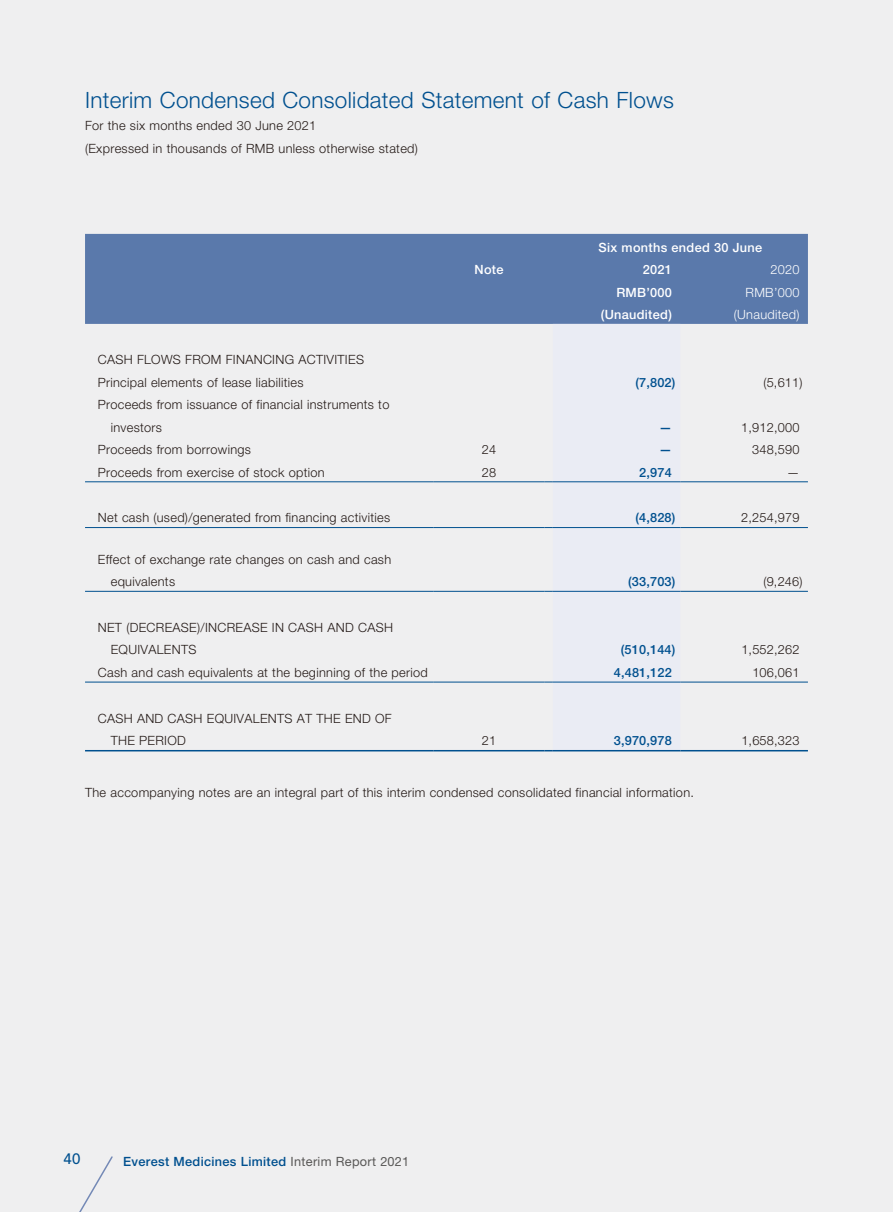
<style>
.page{position:relative;width:893px;height:1212px;background:#efeff0}
.page>*{position:absolute;margin:0;border:0;box-sizing:border-box;transform-origin:0 0}
.t1{font:300 22.5px "Helvetica Neue";letter-spacing:.015em;color:#00508f}
.t2{font:500 15px "Avenir";color:#00508f}
.t3{font:300 12.75px/22.5px "Helvetica Neue";letter-spacing:.025em;color:#231916}
.t4{font:500 12.75px "Helvetica Neue";letter-spacing:.015em;color:#00508f}
.t5{font:500 12.75px "Helvetica Neue";letter-spacing:.025em;color:#fff}
.t6{font:300 12.75px "Helvetica Neue";letter-spacing:.025em;color:#fff}
.s1{font-weight:400;color:#595857}
</style>
<div class="page">
<svg style="left:79px;top:1156px;width:34px;height:56px"></svg>
<div style="left:85px;top:234px;width:723px;height:90px;background:#5a79ab"></div>
<svg style="left:553px;top:482px;width:127px;height:268px"></svg>
<hr style="left:85px;top:750px;width:349px;height:1px;background:#00508f">
<hr style="left:434px;top:750px;width:110px;height:1px;background:#00508f">
<hr style="left:553px;top:750px;width:127px;height:1px;background:#00508f">
<hr style="left:680px;top:750px;width:128px;height:1px;background:#00508f">
<hr style="left:85px;top:682px;width:349px;height:1px;background:#00508f">
<hr style="left:434px;top:682px;width:110px;height:1px;background:#00508f">
<hr style="left:553px;top:682px;width:127px;height:1px;background:#00508f">
<hr style="left:680px;top:682px;width:128px;height:1px;background:#00508f">
<hr style="left:85px;top:527px;width:349px;height:1px;background:#00508f">
<hr style="left:434px;top:527px;width:110px;height:1px;background:#00508f">
<hr style="left:553px;top:527px;width:127px;height:1px;background:#00508f">
<hr style="left:680px;top:527px;width:128px;height:1px;background:#00508f">
<hr style="left:85px;top:591px;width:349px;height:1px;background:#00508f">
<hr style="left:434px;top:591px;width:110px;height:1px;background:#00508f">
<hr style="left:553px;top:591px;width:127px;height:1px;background:#00508f">
<hr style="left:680px;top:591px;width:128px;height:1px;background:#00508f">
<hr style="left:85px;top:481px;width:349px;height:1px;background:#00508f">
<hr style="left:434px;top:481px;width:110px;height:1px;background:#00508f">
<hr style="left:553px;top:481px;width:127px;height:1px;background:#00508f">
<hr style="left:680px;top:481px;width:128px;height:1px;background:#00508f">
<h1 class="t1" style="left:85px;top:86px;width:590px">Interim Condensed Consolidated Statement of Cash Flows</h1>
<p class="t3" style="left:85px;top:114px;width:334px">For the six months ended 30 June 2021<br>(Expressed in thousands of RMB unless otherwise stated)</p>
<p class="t5" style="left:599px;top:239px;width:165px">Six months ended 30 June</p>
<p class="t3" style="left:98px;top:348px;width:268px">CASH FLOWS FROM FINANCING ACTIVITIES<br>Principal elements of lease liabilities</p>
<p class="t3" style="left:111px;top:393px;width:280px;text-indent:-13px">Proceeds from issuance of financial instruments to investors</p>
<p class="t5" style="left:474px;top:262px;width:31px">Note</p>
<p class="t5" style="left:643px;top:262px;width:30px">2021</p>
<p class="t6" style="left:770px;top:262px;width:30px">2020</p>
<p class="t5" style="left:616px;top:284px;width:57px">RMB’000</p>
<p class="t6" style="left:746px;top:284px;width:55px">RMB’000</p>
<p class="t5" style="left:601px;top:307px;width:73px">(Unaudited)</p>
<p class="t6" style="left:734px;top:307px;width:67px">(Unaudited)</p>
<p class="t4" style="left:635px;top:374px;width:42px">(7,802)</p>
<p class="t3" style="left:763px;top:370px;width:41px">(5,611)</p>
<p class="t4" style="left:659px;top:419px;width:14px">—</p>
<p class="t3" style="left:741px;top:416px;width:60px">1,912,000</p>
<p class="t3" style="left:98px;top:438px;width:155px">Proceeds from borrowings</p>
<p class="t3" style="left:482px;top:438px;width:16px">24</p>
<p class="t4" style="left:659px;top:442px;width:14px">—</p>
<p class="t3" style="left:752px;top:438px;width:49px">348,590</p>
<p class="t3" style="left:98px;top:461px;width:228px">Proceeds from exercise of stock option</p>
<p class="t3" style="left:482px;top:461px;width:16px">28</p>
<p class="t4" style="left:639px;top:464px;width:34px">2,974</p>
<p class="t3" style="left:787px;top:461px;width:14px">—</p>
<p class="t3" style="left:98px;top:506px;width:294px">Net cash (used)/generated from financing activities</p>
<p class="t4" style="left:635px;top:510px;width:42px">(4,828)</p>
<p class="t3" style="left:741px;top:506px;width:60px">2,254,979</p>
<p class="t3" style="left:111px;top:548px;width:282px;text-indent:-13px">Effect of exchange rate changes on cash and cash equivalents</p>
<p class="t4" style="left:628px;top:574px;width:49px">(33,703)</p>
<p class="t3" style="left:763px;top:570px;width:41px">(9,246)</p>
<p class="t3" style="left:111px;top:616px;width:284px;text-indent:-13px">NET (DECREASE)/INCREASE IN CASH AND CASH<br>EQUIVALENTS</p>
<p class="t4" style="left:621px;top:642px;width:56px">(510,144)</p>
<p class="t3" style="left:741px;top:638px;width:60px">1,552,262</p>
<p class="t3" style="left:98px;top:661px;width:331px">Cash and cash equivalents at the beginning of the period</p>
<p class="t4" style="left:614px;top:665px;width:60px">4,481,122</p>
<p class="t3" style="left:752px;top:661px;width:49px">106,061</p>
<p class="t3" style="left:111px;top:707px;width:282px;text-indent:-13px">CASH AND CASH EQUIVALENTS AT THE END OF<br>THE PERIOD</p>
<p class="t3" style="left:482px;top:729px;width:16px">21</p>
<p class="t4" style="left:614px;top:733px;width:60px">3,970,978</p>
<p class="t3" style="left:741px;top:729px;width:60px">1,658,323</p>
<p class="t3" style="left:85px;top:781px;width:610px">The accompanying notes are an integral part of this interim condensed consolidated financial information.</p>
<p class="t2" style="left:64px;top:1150px;width:18px">40</p>
<p class="t4" style="left:123px;top:1153px;width:287px">Everest Medicines Limited <span class="s1">Interim Report 2021</span></p>
</div>
